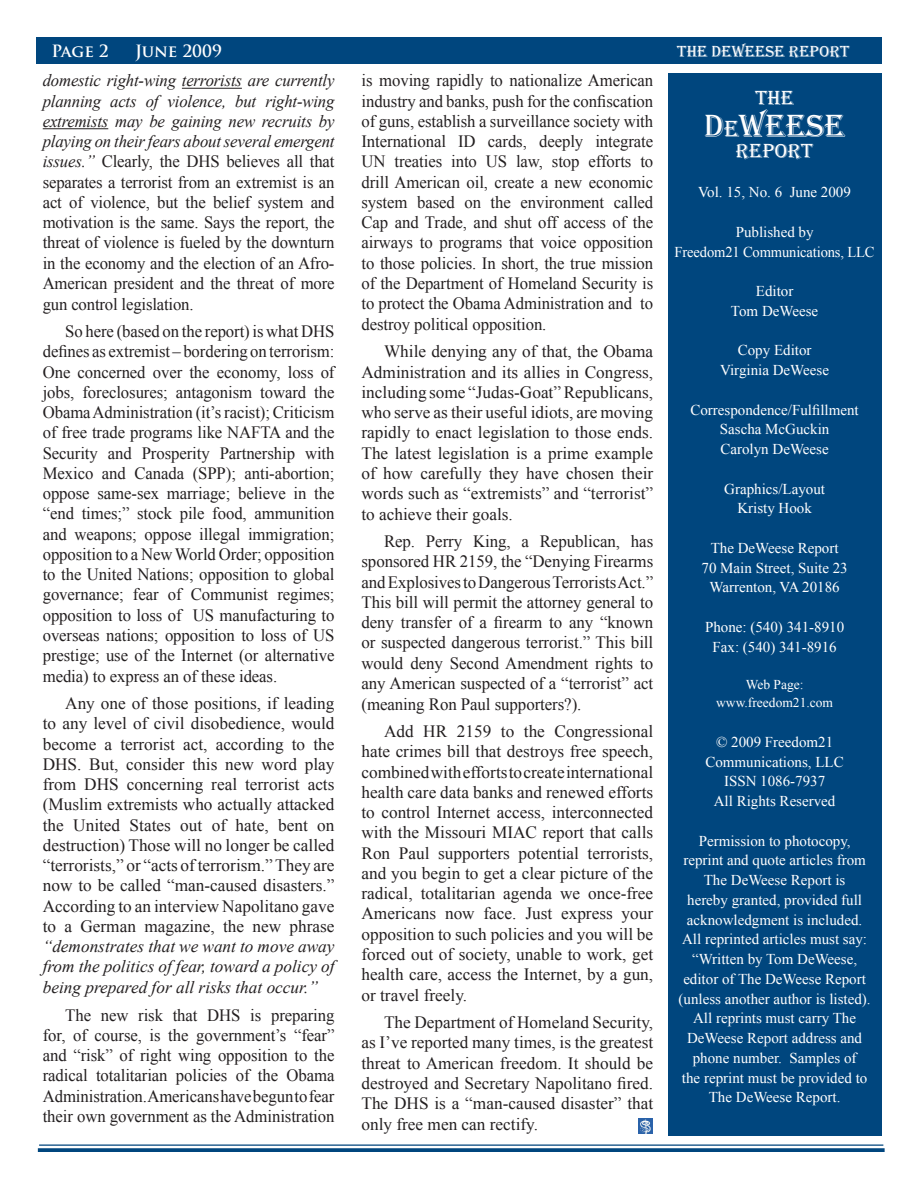
<style>
.page{position:relative;width:918px;height:1188px;background:#fff}
.page>*{position:absolute;margin:0;border:0;box-sizing:border-box;transform-origin:0 0}
.t1{font:33px "Algerian";color:#fff}
.t2{font:21px "Algerian";color:#fff}
.t3{font:17.25px/20.2px "Times New Roman";letter-spacing:-.005em;color:#231f20;text-align:justify}
.t4{font:italic 17.25px/20.4px "Times New Roman";color:#231f20;text-align:justify}
.t5{font:16.5px "Algerian";color:#fff}
.t6{font:700 16.5px "Trajan Pro";color:#fff}
.t7{font:15px/19.8px "Times New Roman";color:#fff;text-align:center}
.t8{font:13.5px/18px "Times New Roman";color:#fff;text-align:center}
.s1{font-size:24px}
.s2{font-style:italic}
</style>
<div class="page">
<hr style="left:182px;top:88px;width:60px;height:1px;background:#231f20">
<hr style="left:43px;top:128px;width:65px;height:1px;background:#231f20">
<img style="left:639px;top:1118px;width:13px;height:16px">
<hr style="left:40px;top:1145px;width:843px;height:1px;background:#00467e">
<svg style="left:40px;top:1148px;width:843px;height:4px;background:#0f5185"></svg>
<div style="left:36px;top:38px;width:846px;height:26px;background:#00467e"></div>
<div style="left:668px;top:73px;width:213px;height:1063px;background:#00467e"></div>
<p class="t6" style="left:51px;top:41px;width:44px">Page</p>
<p class="t6" style="left:135px;top:41px;width:89px">June 2009</p>
<p class="t5" style="left:677px;top:43px;width:164px">THE DEWEESE REPORT</p>
<p class="t2" style="left:755px;top:86px;width:40px">THE</p>
<h1 class="t1" style="left:704px;top:107px;width:142px">D<span class="s1">E</span>WEESE</h1>
<p class="t2" style="left:736px;top:139px;width:66px">REPORT</p>
<p class="t7" style="left:698px;top:182px;width:154px">Vol. 15, No. 6 June 2009</p>
<p class="t7" style="left:675px;top:222px;width:202px">Published by<br>Freedom21 Communications, LLC</p>
<p class="t7" style="left:731px;top:281px;width:89px">Editor<br>Tom DeWeese</p>
<p class="t7" style="left:720px;top:340px;width:110px">Copy Editor<br>Virginia DeWeese</p>
<p class="t7" style="left:690px;top:399px;width:170px">Correspondence/Fulfillment<br>Sascha McGuckin<br>Carolyn DeWeese</p>
<p class="t7" style="left:724px;top:478px;width:102px">Graphics/Layout<br>Kristy Hook</p>
<p class="t7" style="left:702px;top:538px;width:148px">The DeWeese Report<br>70 Main Street, Suite 23<br>Warrenton, VA 20186</p>
<p class="t7" style="left:705px;top:617px;width:141px">Phone: (540) 341-8910<br>Fax: (540) 341-8916</p>
<p class="t8" style="left:716px;top:676px;width:118px">Web Page: www.freedom21.com</p>
<p class="t7" style="left:705px;top:732px;width:140px">© 2009 Freedom21<br>Communications, LLC<br>ISSN 1086-7937<br>All Rights Reserved</p>
<p class="t7" style="left:679px;top:830px;width:194px">Permission to photocopy, reprint and quote articles from<br>The DeWeese Report is<br>hereby granted, provided full acknowledgment is included.<br>All reprinted articles must say: “Written by Tom DeWeese, editor of The DeWeese Report (unless another author is listed).<br>All reprints must carry The<br>DeWeese Report address and phone number. Samples of<br>the reprint must be provided to<br>The DeWeese Report.</p>
<p class="t3" style="left:362px;top:70px;width:293px">is moving rapidly to nationalize American industry and banks, push for the confiscation of guns, establish a surveillance society with International ID cards, deeply integrate UN treaties into US law, stop efforts to drill American oil, create a new economic system based on the environment called Cap and Trade, and shut off access of the airways to programs that voice opposition to those policies. In short, the true mission of the Department of Homeland Security is to protect the Obama Administration and to destroy political opposition.</p>
<p class="t3" style="left:362px;top:341px;width:293px;text-indent:22px">While denying any of that, the Obama Administration and its allies in Congress, including some “Judas-Goat” Republicans, who serve as their useful idiots, are moving rapidly to enact legislation to those ends.<br>The latest legislation is a prime example of how carefully they have chosen their words such as “extremists” and “terrorist” to achieve their goals.</p>
<p class="t3" style="left:362px;top:531px;width:293px;text-indent:22px">Rep. Perry King, a Republican, has sponsored HR 2159, the “Denying Firearms and Explosives to Dangerous Terrorists Act.” This bill will permit the attorney general to deny transfer of a firearm to any “known or suspected dangerous terrorist.” This bill would deny Second Amendment rights to any American suspected of a “terrorist” act (meaning Ron Paul supporters?).</p>
<p class="t3" style="left:362px;top:721px;width:293px;text-indent:22px">Add HR 2159 to the Congressional hate crimes bill that destroys free speech, combined with efforts to create international health care data banks and renewed efforts to control Internet access, interconnected with the Missouri MIAC report that calls Ron Paul supporters potential terrorists, and you begin to get a clear picture of the radical, totalitarian agenda we once-free Americans now face. Just express your opposition to such policies and you will be forced out of society, unable to work, get health care, access the Internet, by a gun, or travel freely.</p>
<p class="t3" style="left:362px;top:1012px;width:293px;text-indent:22px">The Department of Homeland Security, as I’ve reported many times, is the greatest threat to American freedom. It should be destroyed and Secretary Napolitano fired.<br>The DHS is a “man-caused disaster” that only free men can rectify.</p>
<p class="t3" style="left:43px;top:70px;width:293px"><span class="s2">domestic right-wing terrorists are currently planning acts of violence, but right-wing extremists may be gaining new recruits by playing on their fears about several emergent issues.”</span> Clearly, the DHS believes all that separates a terrorist from an extremist is an act of violence, but the belief system and motivation is the same. Says the report, the threat of violence is fueled by the downturn in the economy and the election of an Afro-American president and the threat of more gun control legislation.</p>
<p class="t3" style="left:43px;top:321px;width:293px;text-indent:22px">So here (based on the report) is what DHS defines as extremist – bordering on terrorism:<br>One concerned over the economy, loss of jobs, foreclosures; antagonism toward the Obama Administration (it’s racist); Criticism of free trade programs like NAFTA and the Security and Prosperity Partnership with Mexico and Canada (SPP); anti-abortion; oppose same-sex marriage; believe in the “end times;” stock pile food, ammunition and weapons; oppose illegal immigration; opposition to a New World Order; opposition to the United Nations; opposition to global governance; fear of Communist regimes; opposition to loss of US manufacturing to overseas nations; opposition to loss of US prestige; use of the Internet (or alternative media) to express an of these ideas.</p>
<p class="t3" style="left:43px;top:693px;width:293px;text-indent:22px">Any one of those positions, if leading to any level of civil disobedience, would become a terrorist act, according to the DHS. But, consider this new word play from DHS concerning real terrorist acts (Muslim extremists who actually attacked the United States out of hate, bent on destruction) Those will no longer be called “terrorists,” or “acts of terrorism.” They are now to be called “man-caused disasters.” According to an interview Napolitano gave to a German magazine, the new phrase</p>
<p class="t4" style="left:43px;top:936px;width:293px">“demonstrates that we want to move away from the politics of fear, toward a policy of being prepared for all risks that occur.”</p>
<p class="t3" style="left:43px;top:1004px;width:293px;text-indent:22px">The new risk that DHS is preparing for, of course, is the government’s “fear” and “risk” of right wing opposition to the radical totalitarian policies of the Obama Administration. Americans have begun to fear their own government as the Administration</p>
</div>
